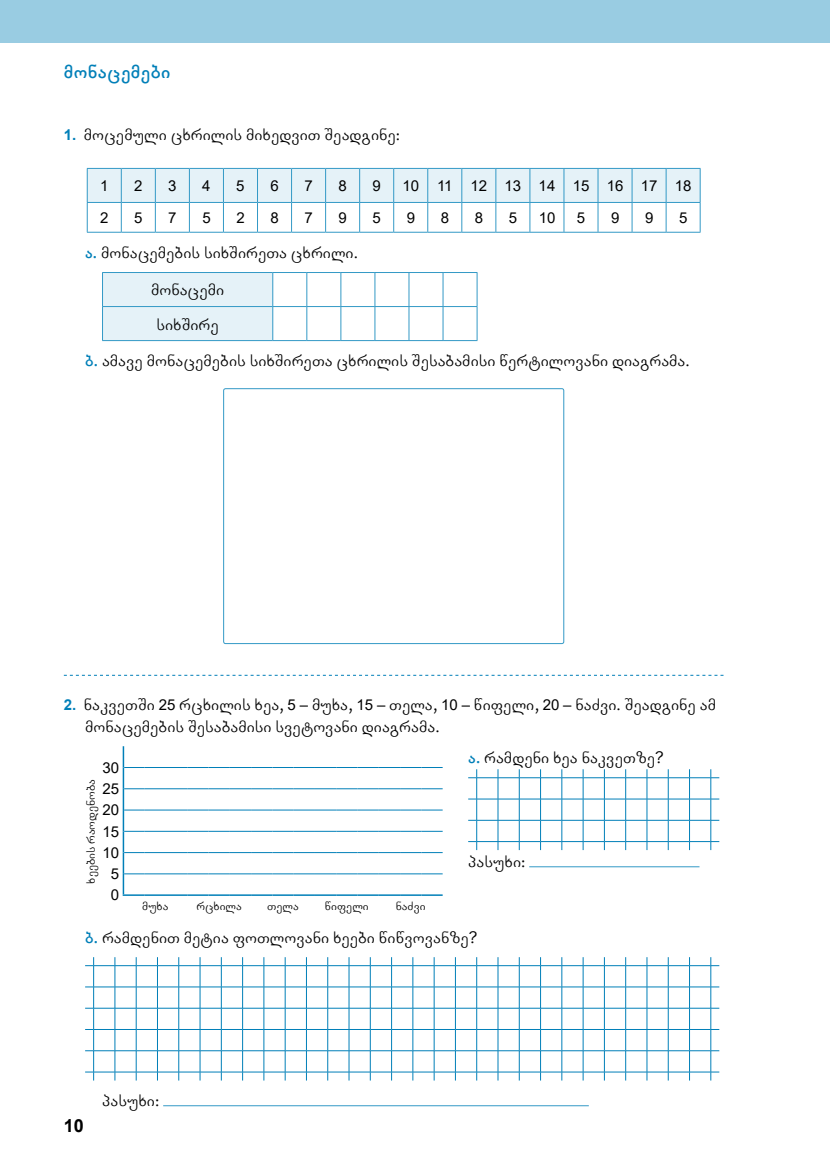
<style>
.page{position:relative;width:830px;height:1170px;background:#fff}
.page>*{position:absolute;margin:0;border:0;box-sizing:border-box;transform-origin:0 0}
.t1{font:19.5px "Kolhety Normal New Bold";color:#007fb8}
.t2{font:700 18px "Arial";color:#000}
.t3{font:16.5px/34px "Kolhety Normal New";color:#000;text-align:center}
.t4{font:15px/21.3px "Arial";color:#000;text-align:center}
.t5{font:12px "Kolhety Normal New";color:#000}
.s1{font-family:"Arial";font-weight:700;font-size:15px;color:#007fb8}
.s2{font-family:"Kolhety Normal New Bold";color:#007fb8}
.s3{font-family:"Arial";font-size:15px}
</style>
<div class="page">
<div style="left:0;top:0;width:829px;height:43px;background:#99cce2"></div>
<svg style="left:64px;top:675px;width:659px;height:1px"></svg>
<svg style="left:87px;top:168px;width:613px;height:64px"></svg>
<hr style="left:87px;top:232px;width:34px;height:1px;background:#3399c6">
<hr style="left:121px;top:232px;width:34px;height:1px;background:#3399c6">
<hr style="left:155px;top:232px;width:34px;height:1px;background:#3399c6">
<hr style="left:189px;top:232px;width:34px;height:1px;background:#3399c6">
<hr style="left:223px;top:232px;width:34px;height:1px;background:#3399c6">
<hr style="left:257px;top:232px;width:34px;height:1px;background:#3399c6">
<hr style="left:291px;top:232px;width:34px;height:1px;background:#3399c6">
<hr style="left:325px;top:232px;width:34px;height:1px;background:#3399c6">
<hr style="left:359px;top:232px;width:34px;height:1px;background:#3399c6">
<hr style="left:393px;top:232px;width:34px;height:1px;background:#3399c6">
<hr style="left:427px;top:232px;width:34px;height:1px;background:#3399c6">
<hr style="left:461px;top:232px;width:34px;height:1px;background:#3399c6">
<hr style="left:495px;top:232px;width:34px;height:1px;background:#3399c6">
<hr style="left:529px;top:232px;width:34px;height:1px;background:#3399c6">
<hr style="left:563px;top:232px;width:34px;height:1px;background:#3399c6">
<hr style="left:597px;top:232px;width:34px;height:1px;background:#3399c6">
<hr style="left:631px;top:232px;width:34px;height:1px;background:#3399c6">
<hr style="left:665px;top:232px;width:35px;height:1px;background:#3399c6">
<div style="left:103px;top:273px;width:169px;height:67px;background:#e5f2f8"></div>
<hr style="left:306px;top:273px;width:1px;height:33px;background:#3399c6">
<hr style="left:340px;top:273px;width:1px;height:33px;background:#3399c6">
<hr style="left:374px;top:273px;width:1px;height:33px;background:#3399c6">
<hr style="left:408px;top:273px;width:1px;height:33px;background:#3399c6">
<hr style="left:442px;top:273px;width:1px;height:33px;background:#3399c6">
<hr style="left:476px;top:273px;width:1px;height:33px;background:#3399c6">
<hr style="left:102px;top:306px;width:171px;height:1px;background:#3399c6">
<hr style="left:273px;top:306px;width:34px;height:1px;background:#3399c6">
<hr style="left:307px;top:306px;width:34px;height:1px;background:#3399c6">
<hr style="left:306px;top:307px;width:1px;height:33px;background:#3399c6">
<hr style="left:341px;top:306px;width:34px;height:1px;background:#3399c6">
<hr style="left:340px;top:307px;width:1px;height:33px;background:#3399c6">
<hr style="left:375px;top:306px;width:34px;height:1px;background:#3399c6">
<hr style="left:374px;top:307px;width:1px;height:33px;background:#3399c6">
<hr style="left:409px;top:306px;width:34px;height:1px;background:#3399c6">
<hr style="left:408px;top:307px;width:1px;height:33px;background:#3399c6">
<hr style="left:443px;top:306px;width:34px;height:1px;background:#3399c6">
<hr style="left:442px;top:307px;width:1px;height:33px;background:#3399c6">
<hr style="left:476px;top:307px;width:1px;height:33px;background:#3399c6">
<hr style="left:273px;top:272px;width:34px;height:1px;background:#3399c6">
<hr style="left:307px;top:272px;width:34px;height:1px;background:#3399c6">
<hr style="left:341px;top:272px;width:34px;height:1px;background:#3399c6">
<hr style="left:375px;top:272px;width:34px;height:1px;background:#3399c6">
<hr style="left:409px;top:272px;width:34px;height:1px;background:#3399c6">
<hr style="left:443px;top:272px;width:34px;height:1px;background:#3399c6">
<hr style="left:273px;top:340px;width:34px;height:1px;background:#3399c6">
<hr style="left:307px;top:340px;width:34px;height:1px;background:#3399c6">
<hr style="left:341px;top:340px;width:34px;height:1px;background:#3399c6">
<hr style="left:375px;top:340px;width:34px;height:1px;background:#3399c6">
<hr style="left:409px;top:340px;width:34px;height:1px;background:#3399c6">
<hr style="left:443px;top:340px;width:34px;height:1px;background:#3399c6">
<hr style="left:102px;top:272px;width:171px;height:1px;background:#3399c6">
<hr style="left:102px;top:273px;width:1px;height:33px;background:#3399c6">
<hr style="left:272px;top:273px;width:1px;height:33px;background:#3399c6">
<hr style="left:102px;top:307px;width:1px;height:33px;background:#3399c6">
<hr style="left:272px;top:307px;width:1px;height:33px;background:#3399c6">
<hr style="left:102px;top:340px;width:171px;height:1px;background:#3399c6">
<div style="left:223px;top:388px;width:340px;height:255px;border:1px solid #3399c6;border-radius:2px"></div>
<svg style="left:123px;top:746px;width:319px;height:149px"></svg>
<svg style="left:468px;top:769px;width:251px;height:81px"></svg>
<hr style="left:529px;top:866px;width:170px;height:1px;background:#3399c6">
<svg style="left:85px;top:957px;width:634px;height:123px"></svg>
<hr style="left:163px;top:1105px;width:425px;height:1px;background:#3399c6">
<p class="t1" style="left:64px;top:64px;width:108px">MONACEMEBI</p>
<p class="t3" style="left:64px;top:119px;width:337px"><span class="s1">1.</span> MOCEMULI CXRILIS MIXEDVIT SEADGINE:</p>
<p class="t4" style="left:100px;top:176px;width:10px">1</p>
<p class="t4" style="left:134px;top:176px;width:10px">2</p>
<p class="t4" style="left:168px;top:176px;width:10px">3</p>
<p class="t4" style="left:202px;top:176px;width:10px">4</p>
<p class="t4" style="left:236px;top:176px;width:10px">5</p>
<p class="t4" style="left:270px;top:176px;width:10px">6</p>
<p class="t4" style="left:304px;top:176px;width:10px">7</p>
<p class="t4" style="left:338px;top:176px;width:10px">8</p>
<p class="t4" style="left:372px;top:176px;width:10px">9</p>
<p class="t4" style="left:402px;top:176px;width:290px">10 11 12 13 14 15 16 17 18</p>
<p class="t4" style="left:100px;top:208px;width:10px">2</p>
<p class="t4" style="left:134px;top:208px;width:10px">5</p>
<p class="t4" style="left:168px;top:208px;width:10px">7</p>
<p class="t4" style="left:202px;top:208px;width:10px">5</p>
<p class="t4" style="left:236px;top:208px;width:10px">2</p>
<p class="t4" style="left:270px;top:208px;width:10px">8</p>
<p class="t4" style="left:304px;top:208px;width:10px">7</p>
<p class="t4" style="left:338px;top:208px;width:10px">9</p>
<p class="t4" style="left:372px;top:208px;width:10px">5</p>
<p class="t4" style="left:406px;top:208px;width:10px">9</p>
<p class="t4" style="left:440px;top:208px;width:10px">8</p>
<p class="t4" style="left:474px;top:208px;width:10px">8</p>
<p class="t4" style="left:508px;top:208px;width:10px">5</p>
<p class="t4" style="left:538px;top:208px;width:18px">10</p>
<p class="t4" style="left:576px;top:208px;width:10px">5</p>
<p class="t4" style="left:610px;top:208px;width:10px">9</p>
<p class="t4" style="left:644px;top:208px;width:10px">9</p>
<p class="t4" style="left:678px;top:208px;width:10px">5</p>
<p class="t3" style="left:85px;top:237px;width:274px"><span class="s2">A.</span> MONACEMEBIS SIXSIRETA CXRILI.</p>
<p class="t3" style="left:151px;top:275px;width:75px">MONACEMI<br>SIXSIRE</p>
<p class="t3" style="left:85px;top:345px;width:605px"><span class="s2">B.</span> AMAVE MONACEMEBIS SIXSIRETA CXRILIS SESABAMISI WERTILOVANI DIAGRAMA.</p>
<p class="t3" style="left:85px;top:695px;width:632px;line-height:22.5px;text-align:left;text-indent:-21px"><span class="s1">2.</span> NAKVETSI <span class="s3">25</span> RCXILIS XEA, <span class="s3">5 –</span> MUXA, <span class="s3">15 –</span> TELA, <span class="s3">10 –</span> WIFELI, <span class="s3">20 –</span> NAZVI. SEADGINE AM<br>MONACEMEBIS SESABAMISI SVETOVANI DIAGRAMA.</p>
<p class="t4" style="left:102px;top:757px;width:18px">30<br>25<br>20<br>15<br>10<br>5<br>0</p>
<p class="t5" style="left:86px;top:883px;width:106px;rotate:-90deg">XEEBIS RAODENOBA</p>
<p class="t5" style="left:142px;top:901px;width:28px">MUXA</p>
<p class="t5" style="left:196px;top:901px;width:47px">RCXILA</p>
<p class="t5" style="left:267px;top:901px;width:33px">TELA</p>
<p class="t5" style="left:325px;top:901px;width:45px">WIFELI</p>
<p class="t5" style="left:395px;top:901px;width:31px">NAZVI</p>
<p class="t3" style="left:468px;top:742px;width:197px"><span class="s2">A.</span> RAMDENI XEA NAKVETZE?</p>
<p class="t3" style="left:468px;top:846px;width:59px">PASUXI:</p>
<p class="t3" style="left:85px;top:922px;width:394px"><span class="s2">B.</span> RAMDENIT METIA FOTLOVANI XEEBI WIWVOVANZE?</p>
<p class="t2" style="left:64px;top:1115px;width:22px">10</p>
<p class="t3" style="left:102px;top:1084px;width:59px">PASUXI:</p>
</div>
